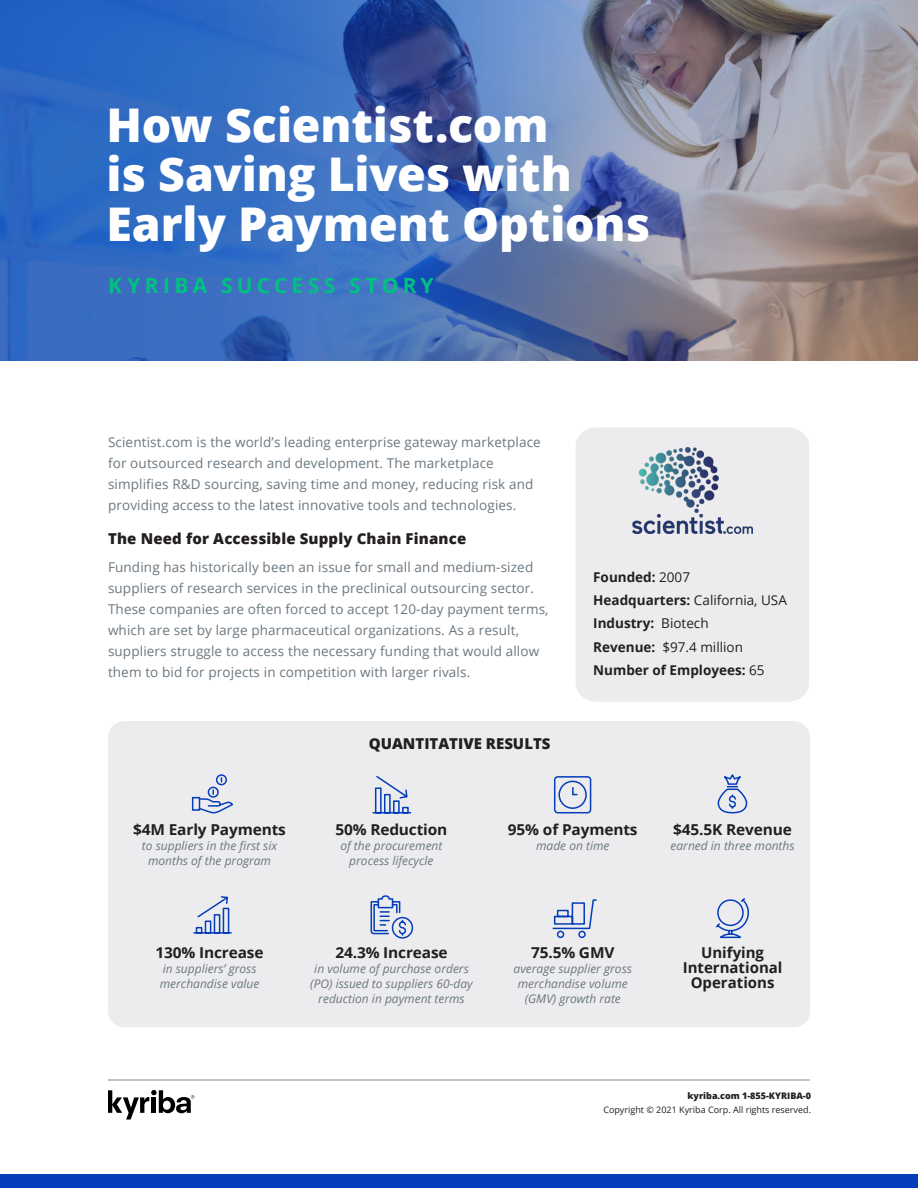
<style>
.page{position:relative;width:918px;height:1188px;background:#fff}
.page>*{position:absolute;margin:0;border:0;box-sizing:border-box;transform-origin:0 0}
.t1{font:800 46.5px/49.5px "Open Sans";letter-spacing:-.005em;color:#fff}
.t2{font:700 21px "Open Sans";letter-spacing:.2em;color:#00c280}
.bullets{font:700 15px/15px "Open Sans";letter-spacing:-.01em;color:#231f20;text-align:center}
.H2_black{font:800 15px "Open Sans";letter-spacing:.01em;color:#231f20}
.Body{font:13.5px/21px "Open Sans";letter-spacing:.01em;color:#6b7780}
.t3{font:700 13.5px "Open Sans";color:#231f20}
.t4{font:13.5px "Open Sans";color:#231f20}
.bullets-2{font:italic 12px/15px "Open Sans";color:#6b7780;text-align:center}
.t5{font:9px "Open Sans";color:#231f20}
.t6{font:800 9px "Open Sans";color:#231f20}
.s1{font-weight:400}
.s2{font-weight:700}
</style>
<div class="page">
<svg style="left:108px;top:1090px;width:86px;height:30px"></svg>
<hr style="left:108px;top:1079px;width:702px;height:2px;background:#b3adab">
<div style="left:0;top:1174px;width:918px;height:14px;background:#033dba"></div>
<div style="left:576px;top:428px;width:233px;height:274px;background:#ececee"></div>
<img style="left:632px;top:448px;width:121px;height:86px">
<div style="left:108px;top:721px;width:702px;height:306px;background:#ececee;border-radius:16px"></div>
<svg style="left:372px;top:776px;width:40px;height:38px"></svg>
<div style="left:558px;top:781px;width:29px;height:28px;border:2px solid #033dba;border-radius:50%"></div>
<svg style="left:572px;top:787px;width:6px;height:9px"></svg>
<div style="left:554px;top:776px;width:37px;height:37px;border:2px solid #033dba;border-radius:3px"></div>
<div style="left:192px;top:797px;width:8px;height:14px;border:2px solid #033dba"></div>
<svg style="left:198px;top:774px;width:36px;height:40px"></svg>
<svg style="left:717px;top:774px;width:31px;height:40px"></svg>
<svg style="left:716px;top:898px;width:33px;height:41px"></svg>
<svg style="left:193px;top:896px;width:39px;height:38px"></svg>
<div style="left:392px;top:917px;width:21px;height:22px;border:2px solid #033dba;border-radius:50%"></div>
<svg style="left:370px;top:895px;width:37px;height:42px"></svg>
<svg style="left:552px;top:899px;width:45px;height:40px"></svg>
<img style="left:0;top:0;width:918px;height:361px">
<h1 class="t1" style="left:106px;top:98px;width:545px">How Scientist.com<br>is Saving Lives with<br>Early Payment Options</h1>
<p class="t2" style="left:108px;top:270px;width:327px">KYRIBA SUCCESS STORY</p>
<p class="Body" style="left:108px;top:431px;width:434px">Scientist.com is the world’s leading enterprise gateway marketplace for outsourced research and development. The marketplace simplifies R&amp;D sourcing, saving time and money, reducing risk and providing access to the latest innovative tools and technologies.</p>
<p class="H2_black" style="left:108px;top:528px;width:360px">The Need for Accessible Supply Chain Finance</p>
<p class="Body" style="left:108px;top:556px;width:442px">Funding has historically been an issue for small and medium-sized suppliers of research services in the preclinical outsourcing sector.<br>These companies are often forced to accept 120-day payment terms, which are set by large pharmaceutical organizations. As a result, suppliers struggle to access the necessary funding that would allow them to bid for projects in competition with larger rivals.</p>
<p class="t3" style="left:593px;top:567px;width:98px">Founded: <span class="s1">2007</span></p>
<p class="t4" style="left:593px;top:591px;width:195px"><span class="s2">Headquarters:</span> California, USA</p>
<p class="t3" style="left:593px;top:614px;width:117px">Industry: <span class="s1">Biotech</span></p>
<p class="t4" style="left:593px;top:637px;width:151px"><span class="s2">Revenue:</span> $97.4 million</p>
<p class="t3" style="left:593px;top:660px;width:173px">Number of Employees: <span class="s1">65</span></p>
<p class="bullets" style="left:133px;top:822px;width:154px">$4M Early Payments</p>
<p class="bullets-2" style="left:142px;top:838px;width:137px">to suppliers in the first six months of the program</p>
<p class="H2_black" style="left:369px;top:733px;width:183px">QUANTITATIVE RESULTS</p>
<p class="bullets" style="left:335px;top:822px;width:114px">50% Reduction</p>
<p class="bullets-2" style="left:340px;top:838px;width:104px">of the procurement process lifecycle</p>
<p class="bullets" style="left:508px;top:822px;width:131px">95% of Payments</p>
<p class="bullets-2" style="left:536px;top:838px;width:75px">made on time</p>
<p class="bullets" style="left:156px;top:945px;width:110px">130% Increase</p>
<p class="bullets-2" style="left:160px;top:961px;width:101px;text-align:left">in suppliers’ gross merchandise value</p>
<p class="bullets" style="left:335px;top:945px;width:114px">24.3% Increase</p>
<p class="bullets-2" style="left:310px;top:961px;width:164px">in volume of purchase orders (PO) issued to suppliers 60-day reduction in payment terms</p>
<p class="bullets" style="left:531px;top:945px;width:85px">75.5% GMV</p>
<p class="bullets-2" style="left:514px;top:961px;width:120px">average supplier gross merchandise volume (GMV) growth rate</p>
<p class="bullets" style="left:673px;top:822px;width:120px">$45.5K Revenue</p>
<p class="bullets-2" style="left:671px;top:838px;width:126px">earned in three months</p>
<p class="bullets" style="left:683px;top:945px;width:101px">Unifying<br>International<br>Operations</p>
<p class="t6" style="left:688px;top:1089px;width:125px">kyriba.com 1-855-KYRIBA-0</p>
<p class="t5" style="left:603px;top:1104px;width:209px">Copyright © 2021 Kyriba Corp. All rights reserved.</p>
</div>
